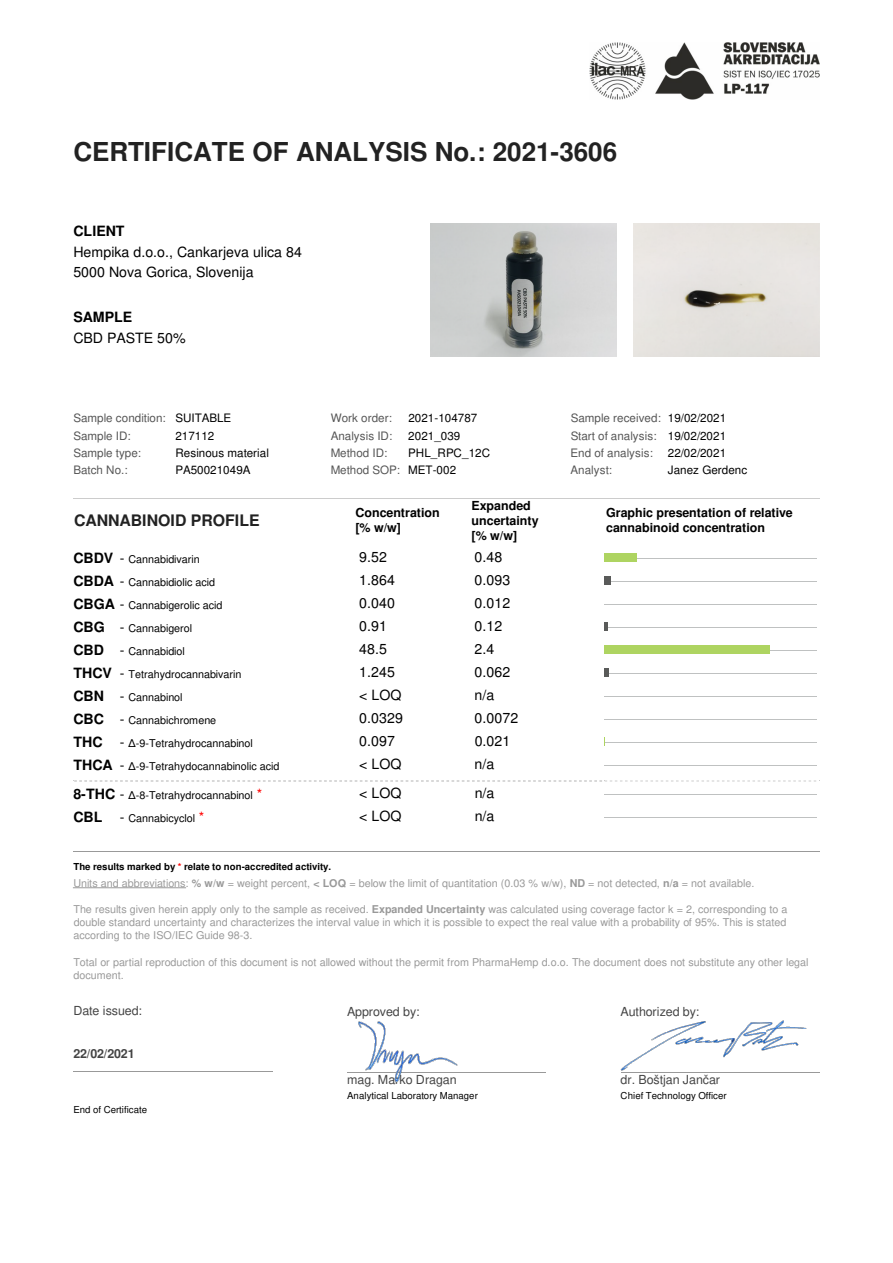
<style>
.page{position:relative;width:893px;height:1263px;background:#fff}
.page>*{position:absolute;margin:0;border:0;box-sizing:border-box;transform-origin:0 0}
.t1{font:700 26.1px "Nimbus San L";color:#222}
.t2{font:700 15.9px "Nimbus San L";letter-spacing:-.005em;color:#222}
.t3{font:14.1px/19.8px "Nimbus San L";letter-spacing:.005em;color:#000}
.t4{font:700 14.1px "Nimbus San L";color:#000}
.t5{font:700 12.45px/15px "Nimbus San L";letter-spacing:-.005em;color:#000}
.t6{font:12.45px "Nimbus San L";letter-spacing:-.01em;color:#444}
.t7{font:700 12.45px "Nimbus San L";letter-spacing:-.01em;color:#444}
.t8{font:11.55px/17.2px "Nimbus San L";letter-spacing:.005em;color:#555}
.t9{font:11.55px/17.2px "Nimbus San L";letter-spacing:.005em;color:#000}
.t10{font:10.8px/13px "Nimbus San L";letter-spacing:-.005em;color:#999;text-align:justify}
.t11{font:10.8px "Nimbus San L";letter-spacing:-.005em;color:#000}
.t12{font:9.6px "Nimbus San L";letter-spacing:.005em;color:#000}
.t13{font:700 9.6px "Nimbus San L";letter-spacing:.005em;color:#000}
.s1{color:#000}
.s2{color:#555}
.s3{font-weight:700;font-size:14.1px}
.s4{font-size:14.1px}
.s5{font-size:14.1px;color:#f00}
.s6{color:#f00}
.s7{font-weight:700}
</style>
<div class="page">
<hr style="left:73px;top:498px;width:746px;height:1px;background:#ccc">
<hr style="left:604px;top:559px;width:213px;height:1px;background:#bfc1c1">
<hr style="left:604px;top:581px;width:213px;height:1px;background:#bfc1c1">
<hr style="left:604px;top:604px;width:213px;height:1px;background:#bfc1c1">
<hr style="left:604px;top:627px;width:213px;height:1px;background:#bfc1c1">
<hr style="left:604px;top:650px;width:213px;height:1px;background:#bfc1c1">
<hr style="left:604px;top:673px;width:213px;height:1px;background:#bfc1c1">
<hr style="left:604px;top:696px;width:213px;height:1px;background:#bfc1c1">
<hr style="left:604px;top:719px;width:213px;height:1px;background:#bfc1c1">
<hr style="left:604px;top:742px;width:213px;height:1px;background:#bfc1c1">
<hr style="left:604px;top:765px;width:213px;height:1px;background:#bfc1c1">
<hr style="left:604px;top:794px;width:213px;height:1px;background:#bfc1c1">
<hr style="left:604px;top:817px;width:213px;height:1px;background:#bfc1c1">
<svg style="left:74px;top:781px;width:742px;height:1px"></svg>
<hr style="left:73px;top:851px;width:746px;height:1px;background:#999">
<img style="left:431px;top:224px;width:185px;height:132px">
<div style="left:634px;top:224px;width:185px;height:132px;background:#e7e3e0"></div>
<div style="left:604px;top:553px;width:32px;height:9px;background:#aed461"></div>
<div style="left:604px;top:576px;width:6px;height:9px;background:#595a59"></div>
<svg style="left:604px;top:622px;width:3px;height:9px"></svg>
<div style="left:604px;top:645px;width:166px;height:9px;background:#aed461"></div>
<svg style="left:604px;top:668px;width:4px;height:9px"></svg>
<img style="left:589px;top:42px;width:230px;height:58px">
<hr style="left:73px;top:888px;width:113px;height:1px;background:#999">
<hr style="left:73px;top:1071px;width:199px;height:1px;background:#999">
<hr style="left:347px;top:1072px;width:199px;height:1px;background:#999">
<img style="left:358px;top:1021px;width:100px;height:62px">
<hr style="left:620px;top:1072px;width:199px;height:1px;background:#999">
<img style="left:620px;top:1021px;width:186px;height:49px">
<h1 class="t1" style="left:73px;top:133px;width:545px">CERTIFICATE OF ANALYSIS No.: 2021-3606</h1>
<h3 class="t4" style="left:73px;top:221px;width:53px">CLIENT</h3>
<h3 class="t3" style="left:73px;top:242px;width:230px">Hempika d.o.o., Cankarjeva ulica 84<br>5000 Nova Gorica, Slovenija</h3>
<h3 class="t4" style="left:73px;top:307px;width:61px">SAMPLE</h3>
<h3 class="t3" style="left:73px;top:328px;width:114px">CBD PASTE 50%</h3>
<p class="t8" style="left:73px;top:409px;width:159px">Sample condition: <span class="s1">SUITABLE<br></span>Sample ID:</p>
<p class="t9" style="left:175px;top:426px;width:41px">217112</p>
<p class="t8" style="left:73px;top:444px;width:69px">Sample type:</p>
<p class="t9" style="left:175px;top:444px;width:95px">Resinous material</p>
<p class="t8" style="left:73px;top:461px;width:56px">Batch No.:</p>
<p class="t9" style="left:175px;top:461px;width:77px">PA50021049A</p>
<p class="t8" style="left:331px;top:409px;width:63px">Work order:</p>
<p class="t9" style="left:408px;top:409px;width:71px">2021-104787</p>
<p class="t8" style="left:331px;top:426px;width:63px">Analysis ID:</p>
<p class="t9" style="left:408px;top:426px;width:54px">2021_039</p>
<p class="t8" style="left:330px;top:444px;width:58px">Method ID:</p>
<p class="t9" style="left:330px;top:444px;width:161px;text-indent:78px">PHL_RPC_12C<br><span class="s2">Method SOP:</span> MET-002</p>
<p class="t8" style="left:570px;top:409px;width:157px;text-align:justify">Sample received: <span class="s1">19/02/2021<br></span>Start of analysis: <span class="s1">19/02/2021<br></span>End of analysis:</p>
<p class="t9" style="left:667px;top:444px;width:60px">22/02/2021</p>
<p class="t8" style="left:570px;top:461px;width:43px">Analyst:</p>
<p class="t9" style="left:667px;top:461px;width:81px">Janez Gerdenc</p>
<h2 class="t2" style="left:74px;top:509px;width:187px">CANNABINOID PROFILE</h2>
<p class="t5" style="left:355px;top:505px;width:86px">Concentration [% w/w]</p>
<p class="t5" style="left:471px;top:498px;width:69px">Expanded uncertainty [% w/w]</p>
<p class="t5" style="left:606px;top:505px;width:188px">Graphic presentation of relative cannabinoid concentration</p>
<p class="t11" style="left:73px;top:551px;width:128px"><span class="s3">CBDV</span> <span class="s4">-</span> Cannabidivarin</p>
<h3 class="t3" style="left:359px;top:547px;width:29px">9.52</h3>
<h3 class="t3" style="left:474px;top:547px;width:29px">0.48</h3>
<p class="t11" style="left:73px;top:574px;width:143px"><span class="s3">CBDA</span> <span class="s4">-</span> Cannabidiolic acid</p>
<h3 class="t3" style="left:359px;top:570px;width:37px">1.864</h3>
<h3 class="t3" style="left:474px;top:570px;width:37px">0.093</h3>
<p class="t11" style="left:73px;top:597px;width:151px"><span class="s3">CBGA</span> <span class="s4">-</span> Cannabigerolic acid</p>
<h3 class="t3" style="left:359px;top:593px;width:37px">0.040</h3>
<h3 class="t3" style="left:474px;top:593px;width:37px">0.012</h3>
<p class="t11" style="left:73px;top:620px;width:120px"><span class="s3">CBG</span> <span class="s4">-</span> Cannabigerol</p>
<h3 class="t3" style="left:359px;top:616px;width:29px">0.91</h3>
<h3 class="t3" style="left:474px;top:616px;width:29px">0.12</h3>
<p class="t11" style="left:73px;top:643px;width:113px"><span class="s3">CBD</span> <span class="s4">-</span> Cannabidiol</p>
<h3 class="t3" style="left:359px;top:639px;width:29px">48.5</h3>
<h3 class="t3" style="left:474px;top:639px;width:21px">2.4</h3>
<p class="t11" style="left:73px;top:666px;width:170px"><span class="s3">THCV</span> <span class="s4">-</span> Tetrahydrocannabivarin</p>
<h3 class="t3" style="left:359px;top:662px;width:37px">1.245</h3>
<h3 class="t3" style="left:474px;top:662px;width:37px">0.062</h3>
<p class="t11" style="left:73px;top:689px;width:111px"><span class="s3">CBN</span> <span class="s4">-</span> Cannabinol</p>
<h3 class="t3" style="left:359px;top:685px;width:44px">&lt; LOQ</h3>
<h3 class="t3" style="left:474px;top:685px;width:21px">n/a</h3>
<p class="t11" style="left:73px;top:712px;width:144px"><span class="s3">CBC</span> <span class="s4">-</span> Cannabichromene</p>
<h3 class="t3" style="left:359px;top:708px;width:45px">0.0329</h3>
<h3 class="t3" style="left:474px;top:708px;width:45px">0.0072</h3>
<p class="t11" style="left:73px;top:735px;width:181px"><span class="s3">THC</span> <span class="s4">-</span> Δ-9-Tetrahydrocannabinol</p>
<h3 class="t3" style="left:359px;top:731px;width:37px">0.097</h3>
<h3 class="t3" style="left:474px;top:731px;width:37px">0.021</h3>
<p class="t11" style="left:73px;top:758px;width:207px"><span class="s3">THCA</span> <span class="s4">-</span> Δ-9-Tetrahydocannabinolic acid</p>
<h3 class="t3" style="left:359px;top:754px;width:44px">&lt; LOQ</h3>
<h3 class="t3" style="left:474px;top:754px;width:21px">n/a</h3>
<p class="t11" style="left:73px;top:787px;width:190px"><span class="s3">8-THC</span> <span class="s4">-</span> Δ-8-Tetrahydrocannabinol <span class="s5">*</span></p>
<h3 class="t3" style="left:359px;top:783px;width:44px">&lt; LOQ</h3>
<h3 class="t3" style="left:474px;top:783px;width:21px">n/a</h3>
<p class="t11" style="left:73px;top:810px;width:132px"><span class="s3">CBL</span> <span class="s4">-</span> Cannabicyclol <span class="s5">*</span></p>
<h3 class="t3" style="left:359px;top:806px;width:44px">&lt; LOQ</h3>
<h3 class="t3" style="left:474px;top:806px;width:21px">n/a</h3>
<p class="t13" style="left:73px;top:859px;width:259px">The results marked by <span class="s6">*</span> relate to non-accredited activity.</p>
<p class="t10" style="left:73px;top:877px;width:682px">Units and abbreviations: <span class="s7">% w/w</span> = weight percent, <span class="s7">&lt; LOQ</span> = below the limit of quantitation (0.03 % w/w), <span class="s7">ND</span> = not detected, <span class="s7">n/a</span> = not available.</p>
<p class="t10" style="left:73px;top:903px;width:715px">The results given herein apply only to the sample as received. <span class="s7">Expanded Uncertainty</span> was calculated using coverage factor k = 2, corresponding to a double standard uncertainty and characterizes the interval value in which it is possible to expect the real value with a probability of 95%. This is stated according to the ISO/IEC Guide 98-3.</p>
<p class="t10" style="left:73px;top:955px;width:736px">Total or partial reproduction of this document is not allowed without the permit from PharmaHemp d.o.o. The document does not substitute any other legal document.</p>
<p class="t6" style="left:73px;top:1002px;width:70px">Date issued:</p>
<p class="t6" style="left:347px;top:1002px;width:74px">Approved by:</p>
<p class="t6" style="left:620px;top:1002px;width:80px">Authorized by:</p>
<p class="t7" style="left:73px;top:1045px;width:63px">22/02/2021</p>
<p class="t12" style="left:73px;top:1102px;width:75px">End of Certificate</p>
<p class="t6" style="left:347px;top:1070px;width:111px">mag. Marko Dragan</p>
<p class="t12" style="left:347px;top:1088px;width:132px">Analytical Laboratory Manager</p>
<p class="t6" style="left:620px;top:1070px;width:101px">dr. Boštjan Jančar</p>
<p class="t12" style="left:620px;top:1088px;width:108px">Chief Technology Officer</p>
</div>
